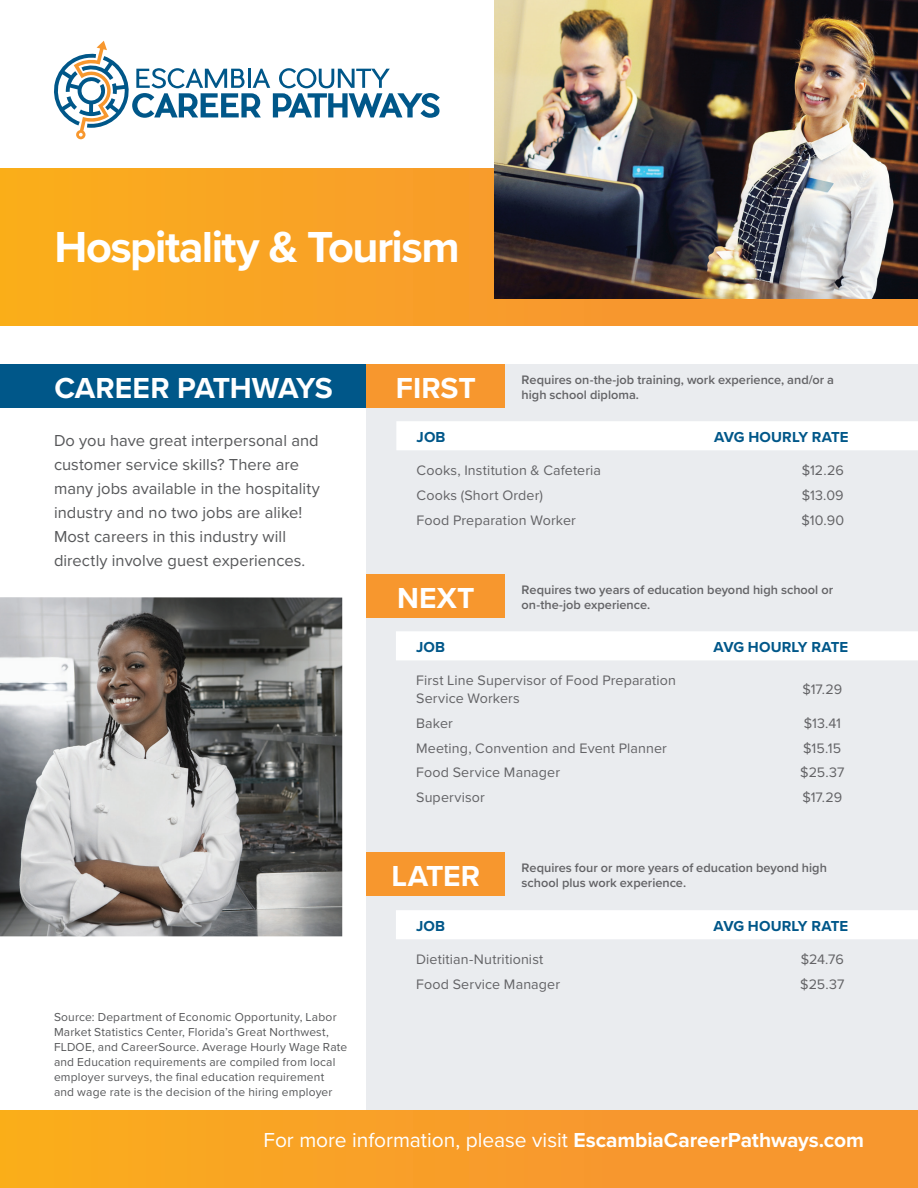
<style>
.page{position:relative;width:918px;height:1188px;background:#fff}
.page>*{position:absolute;margin:0;border:0;box-sizing:border-box;transform-origin:0 0}
.t1{font:700 45px "Proxima Nova";letter-spacing:-.035em;color:#fff}
.t2{font:700 30px "Proxima Nova";color:#fff}
.t3{font:21px "Proxima Nova";color:#fff}
.t4{font:16.5px/24px "Proxima Nova";letter-spacing:.005em;color:#57585a}
.t5{font:700 15px "Proxima Nova";letter-spacing:.005em;color:#005789}
.t6{font:14.25px/18px "Proxima Nova";letter-spacing:.01em;color:#636366}
.t7{font:600 12.75px "Proxima Nova";color:#636366}
.t8{font:12px/15px "Proxima Nova";letter-spacing:.015em;color:#57585a}
.s1{font-weight:700}
</style>
<div class="page">
<div style="left:367px;top:364px;width:551px;height:746px;background:#eaecef"></div>
<div style="left:0;top:168px;width:918px;height:157px;background:#f9a324"></div>
<div style="left:0;top:1110px;width:918px;height:78px;background:linear-gradient(to right,#faac1d,#f69233)"></div>
<img style="left:0;top:597px;width:342px;height:339px">
<div style="left:396px;top:631px;width:522px;height:29px;background:#fff"></div>
<div style="left:396px;top:910px;width:522px;height:29px;background:#fff"></div>
<div style="left:0;top:364px;width:367px;height:44px;background:#005789"></div>
<div style="left:367px;top:364px;width:138px;height:44px;background:#f7972e"></div>
<div style="left:367px;top:575px;width:138px;height:43px;background:#f7972e"></div>
<div style="left:367px;top:852px;width:138px;height:44px;background:#f7972e"></div>
<svg style="left:54px;top:41px;width:386px;height:98px"></svg>
<img style="left:495px;top:0;width:423px;height:298px">
<div style="left:396px;top:421px;width:522px;height:29px;background:#fff"></div>
<h1 class="t1" style="left:54px;top:214px;width:407px">Hospitality &amp; Tourism</h1>
<h2 class="t2" style="left:54px;top:365px;width:280px">CAREER PATHWAYS</h2>
<h2 class="t2" style="left:396px;top:365px;width:82px">FIRST</h2>
<p class="t7" style="left:522px;top:370px;width:314px">Requires on-the-job training, work experience, and/or a</p>
<p class="t7" style="left:522px;top:385px;width:119px">high school diploma.</p>
<p class="t4" style="left:54px;top:428px;width:267px">Do you have great interpersonal and customer service skills? There are many jobs available in the hospitality industry and no two jobs are alike!<br>Most careers in this industry will directly involve guest experiences.</p>
<p class="t8" style="left:54px;top:1009px;width:295px">Source: Department of Economic Opportunity, Labor Market Statistics Center, Florida’s Great Northwest, FLDOE, and CareerSource. Average Hourly Wage Rate and Education requirements are compiled from local employer surveys, the final education requirement and wage rate is the decision of the hiring employer</p>
<p class="t5" style="left:417px;top:426px;width:30px">JOB</p>
<p class="t5" style="left:714px;top:426px;width:136px">AVG HOURLY RATE</p>
<p class="t6" style="left:417px;top:461px;width:186px">Cooks, Institution &amp; Cafeteria</p>
<p class="t6" style="left:802px;top:461px;width:43px">$12.26</p>
<p class="t6" style="left:417px;top:485px;width:128px">Cooks (Short Order)</p>
<p class="t6" style="left:802px;top:485px;width:43px">$13.09</p>
<p class="t6" style="left:417px;top:510px;width:161px">Food Preparation Worker</p>
<p class="t6" style="left:801px;top:510px;width:44px">$10.90</p>
<p class="t7" style="left:522px;top:580px;width:313px">Requires two years of education beyond high school or</p>
<h2 class="t2" style="left:397px;top:576px;width:79px">NEXT</h2>
<p class="t7" style="left:522px;top:595px;width:130px">on-the-job experience.</p>
<p class="t5" style="left:416px;top:636px;width:30px">JOB</p>
<p class="t5" style="left:714px;top:636px;width:136px">AVG HOURLY RATE</p>
<p class="t6" style="left:416px;top:671px;width:261px">First Line Supervisor of Food Preparation<br>Service Workers</p>
<p class="t6" style="left:802px;top:680px;width:41px">$17.29</p>
<p class="t6" style="left:416px;top:714px;width:38px">Baker</p>
<p class="t6" style="left:804px;top:714px;width:39px">$13.41</p>
<p class="t6" style="left:416px;top:738px;width:252px">Meeting, Convention and Event Planner</p>
<p class="t6" style="left:803px;top:738px;width:40px">$15.15</p>
<p class="t6" style="left:416px;top:763px;width:145px">Food Service Manager</p>
<p class="t6" style="left:800px;top:763px;width:46px">$25.37</p>
<p class="t6" style="left:416px;top:788px;width:70px">Supervisor</p>
<p class="t6" style="left:802px;top:788px;width:41px">$17.29</p>
<p class="t7" style="left:522px;top:858px;width:307px">Requires four or more years of education beyond high</p>
<h2 class="t2" style="left:392px;top:854px;width:90px">LATER</h2>
<p class="t7" style="left:522px;top:873px;width:166px">school plus work experience.</p>
<p class="t5" style="left:416px;top:914px;width:30px">JOB</p>
<p class="t5" style="left:714px;top:914px;width:136px">AVG HOURLY RATE</p>
<p class="t6" style="left:416px;top:950px;width:129px">Dietitian-Nutritionist</p>
<p class="t6" style="left:801px;top:950px;width:45px">$24.76</p>
<p class="t6" style="left:416px;top:974px;width:145px">Food Service Manager</p>
<p class="t6" style="left:800px;top:974px;width:46px">$25.37</p>
<h3 class="t3" style="left:263px;top:1125px;width:602px">For more information, please visit <span class="s1">EscambiaCareerPathways.com</span></h3>
</div>
